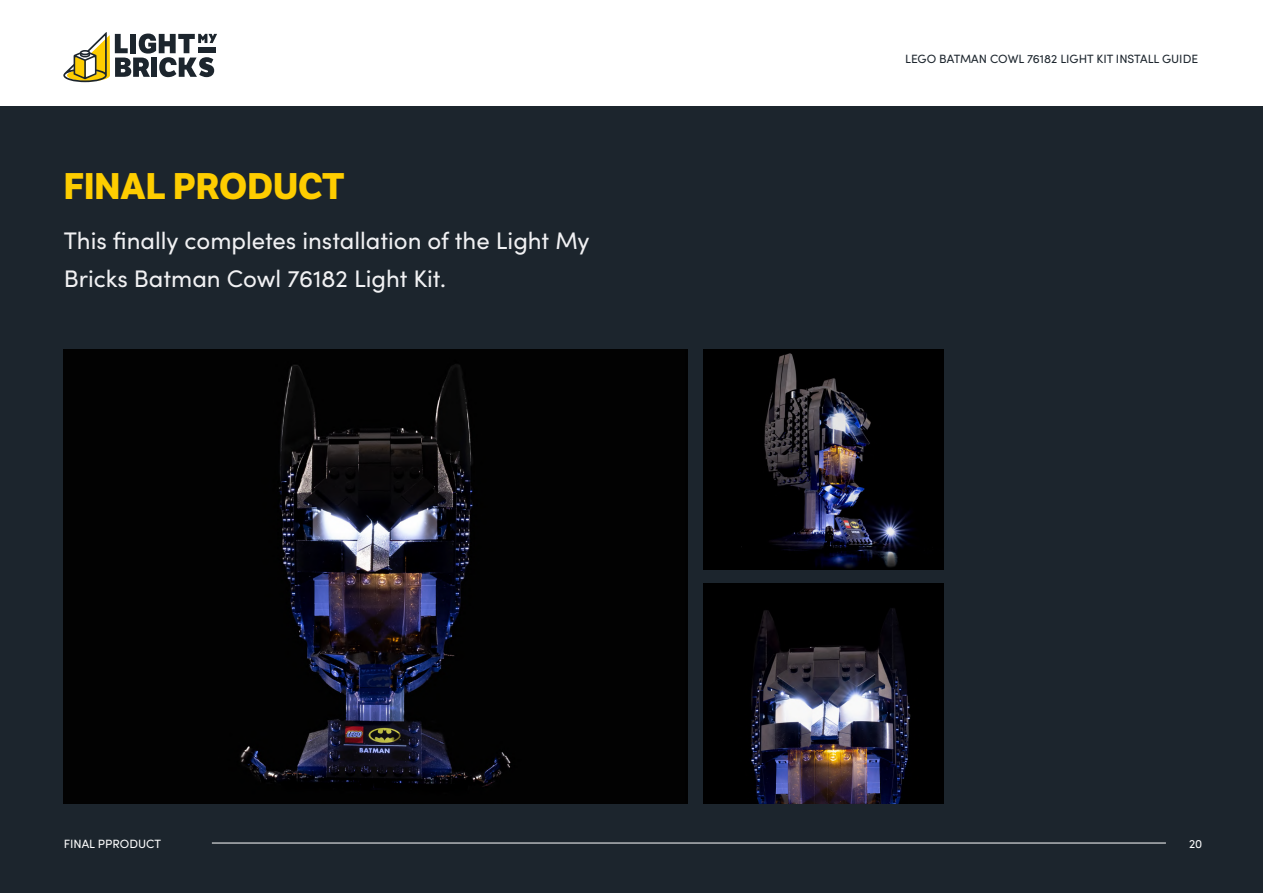
<style>
.page{position:relative;width:1263px;height:893px;background:#fff}
.page>*{position:absolute;margin:0;border:0;box-sizing:border-box;transform-origin:0 0}
.t1{font:700 36px "LFT Etica";color:#fecd00}
.t2{font:24px/37.5px "Sofia Pro";color:#f1f1f3}
.t3{font:12px "Sofia Pro";color:#1c252d}
.t4{font:12px "Sofia Pro";color:#fff}
</style>
<div class="page">
<svg style="left:63px;top:32px;width:154px;height:50px"></svg>
<div style="left:0;top:106px;width:1263px;height:787px;background:#1c252d"></div>
<hr style="left:212px;top:843px;width:954px;height:1px;background:#fff">
<img style="left:64px;top:350px;width:624px;height:453px">
<img style="left:704px;top:583px;width:240px;height:220px">
<img style="left:704px;top:350px;width:240px;height:219px">
<h1 class="t1" style="left:64px;top:164px;width:282px">FINAL PRODUCT</h1>
<p class="t2" style="left:64px;top:221px;width:527px">This finally completes installation of the Light My<br>Bricks Batman Cowl 76182 Light Kit.</p>
<p class="t3" style="left:905px;top:50px;width:294px">LEGO BATMAN COWL 76182 LIGHT KIT INSTALL GUIDE</p>
<p class="t4" style="left:64px;top:835px;width:99px">FINAL PPRODUCT</p>
<p class="t4" style="left:1189px;top:835px;width:15px">20</p>
</div>
